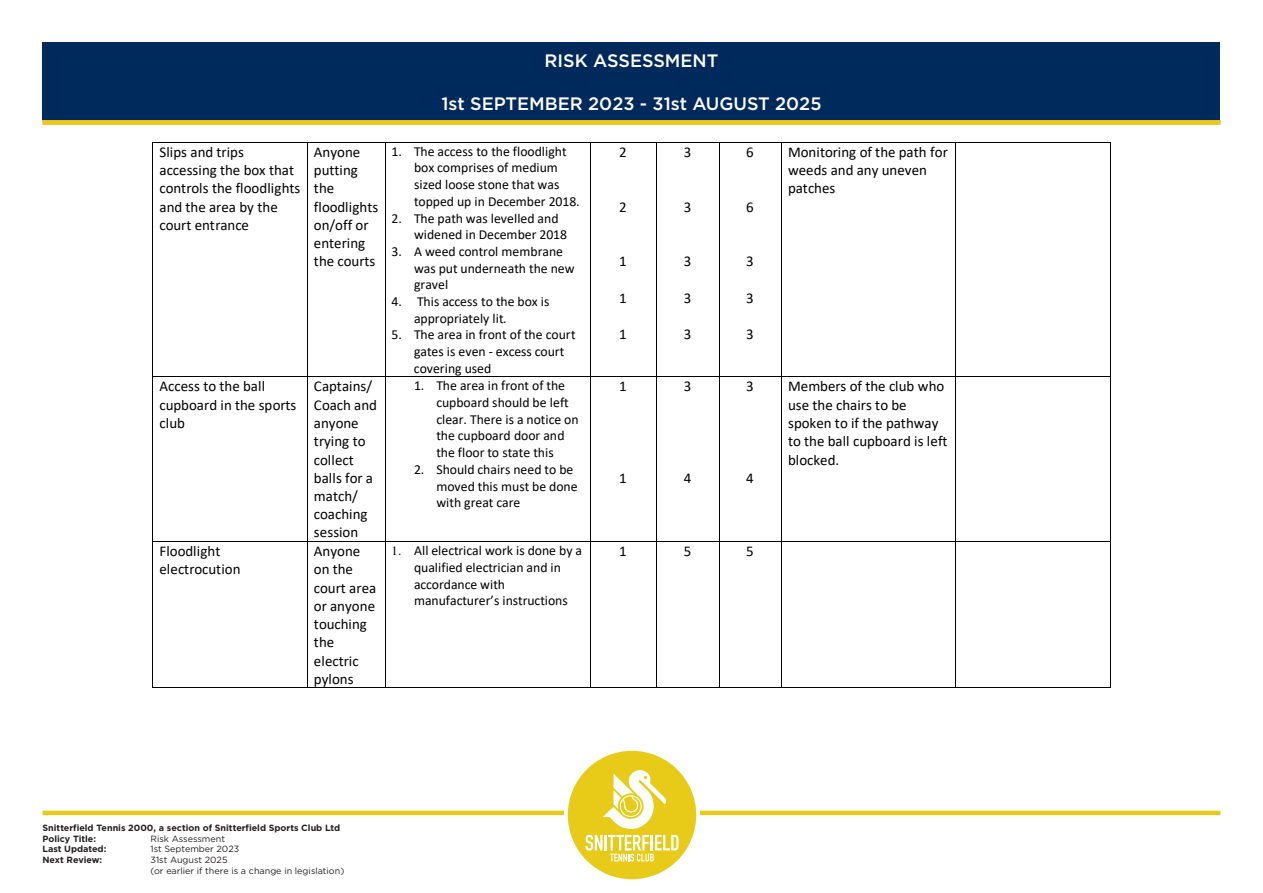
<style>
.page{position:relative;width:1263px;height:893px;background:#fff}
.page>*{position:absolute;margin:0;border:0;box-sizing:border-box;transform-origin:0 0}
.t1{font:500 18px "Gotham";color:#fff}
.t2{font:15px/18.1px "Calibri";letter-spacing:-.005em;color:#000}
.t3{font:13.8px/16.6px "Calibri";color:#000}
.t4{font:700 9px/10.8px "Gotham";color:#231f20}
.t5{font:9px/10.8px "Gotham";color:#231f20}
.s1{font-family:"Times";font-size:12.6px}
</style>
<div class="page">
<div style="left:43px;top:43px;width:1177px;height:77px;background:#00295c"></div>
<hr style="left:43px;top:811px;width:1177px;height:4px;background:#e8cb19">
<svg style="left:564px;top:747px;width:136px;height:136px"></svg>
<div style="left:568px;top:751px;width:128px;height:128px;background:#e8cb19;border-radius:50%"></div>
<svg style="left:585px;top:768px;width:93px;height:93px"></svg>
<div style="left:43px;top:120px;width:1177px;height:5px;background:#e8cb19"></div>
<hr style="left:153px;top:142px;width:154px;height:1px;background:#000">
<hr style="left:308px;top:142px;width:77px;height:1px;background:#000">
<hr style="left:385px;top:142px;width:205px;height:1px;background:#000">
<hr style="left:590px;top:142px;width:66px;height:1px;background:#000">
<hr style="left:657px;top:142px;width:62px;height:1px;background:#000">
<hr style="left:719px;top:142px;width:62px;height:1px;background:#000">
<hr style="left:781px;top:142px;width:175px;height:1px;background:#000">
<hr style="left:956px;top:142px;width:154px;height:1px;background:#000">
<hr style="left:152px;top:143px;width:1px;height:233px;background:#000">
<hr style="left:307px;top:143px;width:1px;height:233px;background:#000">
<hr style="left:385px;top:143px;width:1px;height:233px;background:#000">
<hr style="left:590px;top:143px;width:1px;height:233px;background:#000">
<hr style="left:656px;top:143px;width:1px;height:233px;background:#000">
<hr style="left:719px;top:143px;width:1px;height:233px;background:#000">
<hr style="left:781px;top:143px;width:1px;height:233px;background:#000">
<hr style="left:956px;top:143px;width:1px;height:233px;background:#000">
<hr style="left:1110px;top:143px;width:1px;height:233px;background:#000">
<hr style="left:153px;top:376px;width:154px;height:1px;background:#000">
<hr style="left:308px;top:376px;width:77px;height:1px;background:#000">
<hr style="left:385px;top:376px;width:205px;height:1px;background:#000">
<hr style="left:590px;top:376px;width:66px;height:1px;background:#000">
<hr style="left:657px;top:376px;width:62px;height:1px;background:#000">
<hr style="left:719px;top:376px;width:62px;height:1px;background:#000">
<hr style="left:781px;top:376px;width:175px;height:1px;background:#000">
<hr style="left:956px;top:376px;width:154px;height:1px;background:#000">
<hr style="left:152px;top:377px;width:1px;height:164px;background:#000">
<hr style="left:307px;top:377px;width:1px;height:164px;background:#000">
<hr style="left:385px;top:377px;width:1px;height:164px;background:#000">
<hr style="left:590px;top:377px;width:1px;height:164px;background:#000">
<hr style="left:656px;top:377px;width:1px;height:164px;background:#000">
<hr style="left:719px;top:377px;width:1px;height:164px;background:#000">
<hr style="left:781px;top:377px;width:1px;height:164px;background:#000">
<hr style="left:956px;top:377px;width:1px;height:164px;background:#000">
<hr style="left:1110px;top:377px;width:1px;height:164px;background:#000">
<hr style="left:153px;top:541px;width:154px;height:1px;background:#000">
<hr style="left:308px;top:541px;width:77px;height:1px;background:#000">
<hr style="left:385px;top:541px;width:205px;height:1px;background:#000">
<hr style="left:590px;top:541px;width:66px;height:1px;background:#000">
<hr style="left:657px;top:541px;width:62px;height:1px;background:#000">
<hr style="left:719px;top:541px;width:62px;height:1px;background:#000">
<hr style="left:781px;top:541px;width:175px;height:1px;background:#000">
<hr style="left:956px;top:541px;width:154px;height:1px;background:#000">
<hr style="left:152px;top:542px;width:1px;height:146px;background:#000">
<hr style="left:153px;top:688px;width:154px;height:1px;background:#000">
<hr style="left:307px;top:542px;width:1px;height:146px;background:#000">
<hr style="left:308px;top:688px;width:77px;height:1px;background:#000">
<hr style="left:385px;top:542px;width:1px;height:146px;background:#000">
<hr style="left:385px;top:688px;width:205px;height:1px;background:#000">
<hr style="left:590px;top:542px;width:1px;height:146px;background:#000">
<hr style="left:590px;top:688px;width:66px;height:1px;background:#000">
<hr style="left:656px;top:542px;width:1px;height:146px;background:#000">
<hr style="left:657px;top:688px;width:62px;height:1px;background:#000">
<hr style="left:719px;top:542px;width:1px;height:146px;background:#000">
<hr style="left:719px;top:688px;width:62px;height:1px;background:#000">
<hr style="left:781px;top:542px;width:1px;height:146px;background:#000">
<hr style="left:781px;top:688px;width:175px;height:1px;background:#000">
<hr style="left:956px;top:542px;width:1px;height:146px;background:#000">
<hr style="left:956px;top:688px;width:154px;height:1px;background:#000">
<hr style="left:1110px;top:542px;width:1px;height:146px;background:#000">
<h1 class="t1" style="left:544px;top:50px;width:176px">RISK ASSESSMENT</h1>
<h1 class="t1" style="left:441px;top:94px;width:382px">1st SEPTEMBER 2023 - 31st AUGUST 2025</h1>
<h1 class="t1" style="left:459px;top:94px;width:346px">SEPTEMBER 2018 - SEPTEMBER 2020</h1>
<h1 class="t1" style="left:599px;top:94px;width:208px">20 - SEPTEMBER 2022</h1>
<p class="t2" style="left:159px;top:142px;width:142px">Slips and trips accessing the box that controls the floodlights and the area by the court entrance</p>
<p class="t2" style="left:314px;top:142px;width:66px">Anyone putting the floodlights on/off or entering the courts</p>
<p class="t3" style="left:414px;top:142px;width:167px;text-indent:-22px">1. The access to the floodlight box comprises of medium sized loose stone that was topped up in December 2018.</p>
<p class="t3" style="left:414px;top:209px;width:155px;text-indent:-22px">2. The path was levelled and widened in December 2018</p>
<p class="t3" style="left:414px;top:243px;width:162px;text-indent:-22px">3. A weed control membrane was put underneath the new gravel</p>
<p class="t3" style="left:414px;top:293px;width:137px;text-indent:-22px">4. This access to the box is appropriately lit.</p>
<p class="t3" style="left:414px;top:326px;width:163px;text-indent:-22px">5. The area in front of the court gates is even - excess court covering used</p>
<p class="t2" style="left:159px;top:377px;width:138px">Access to the ball cupboard in the sports club</p>
<p class="t2" style="left:314px;top:377px;width:65px">Captains/<br>Coach and anyone trying to collect balls for a match/ coaching session</p>
<p class="t3" style="left:436px;top:377px;width:144px;text-indent:-22px">1. The area in front of the cupboard should be left clear. There is a notice on the cupboard door and the floor to state this</p>
<p class="t3" style="left:436px;top:460px;width:143px;text-indent:-22px">2. Should chairs need to be moved this must be done with great care</p>
<p class="t2" style="left:619px;top:142px;width:9px">2</p>
<p class="t2" style="left:619px;top:197px;width:9px">2</p>
<p class="t2" style="left:619px;top:252px;width:9px">1</p>
<p class="t2" style="left:619px;top:288px;width:9px">1</p>
<p class="t2" style="left:619px;top:325px;width:9px">1</p>
<p class="t2" style="left:619px;top:377px;width:9px">1</p>
<p class="t2" style="left:619px;top:468px;width:9px">1</p>
<p class="t2" style="left:684px;top:142px;width:9px">3</p>
<p class="t2" style="left:746px;top:142px;width:9px">6</p>
<p class="t2" style="left:684px;top:197px;width:9px">3</p>
<p class="t2" style="left:746px;top:197px;width:9px">6</p>
<p class="t2" style="left:684px;top:252px;width:9px">3</p>
<p class="t2" style="left:684px;top:288px;width:9px">3</p>
<p class="t2" style="left:684px;top:325px;width:9px">3</p>
<p class="t2" style="left:746px;top:252px;width:9px">3</p>
<p class="t2" style="left:746px;top:288px;width:9px">3</p>
<p class="t2" style="left:746px;top:325px;width:9px">3</p>
<p class="t2" style="left:684px;top:377px;width:9px">3</p>
<p class="t2" style="left:746px;top:377px;width:9px">3</p>
<p class="t2" style="left:684px;top:468px;width:9px">4</p>
<p class="t2" style="left:746px;top:468px;width:9px">4</p>
<p class="t2" style="left:159px;top:542px;width:83px">Floodlight electrocution</p>
<p class="t2" style="left:314px;top:542px;width:64px">Anyone on the court area or anyone touching the electric pylons</p>
<p class="t3" style="left:414px;top:542px;width:170px;text-indent:-22px"><span class="s1">1.</span> All electrical work is done by a qualified electrician and in accordance with manufacturer’s instructions</p>
<p class="t2" style="left:619px;top:542px;width:9px">1</p>
<p class="t2" style="left:684px;top:542px;width:9px">5</p>
<p class="t2" style="left:746px;top:542px;width:9px">5</p>
<p class="t2" style="left:788px;top:142px;width:161px">Monitoring of the path for weeds and any uneven patches</p>
<p class="t2" style="left:788px;top:377px;width:161px">Members of the club who use the chairs to be spoken to if the pathway to the ball cupboard is left blocked.</p>
<p class="t4" style="left:43px;top:822px;width:299px">Snitterfield Tennis 2000, a section of Snitterfield Sports Club Ltd<br>Policy Title:</p>
<p class="t5" style="left:151px;top:833px;width:76px">Risk Assessment</p>
<p class="t4" style="left:43px;top:843px;width:65px">Last Updated:</p>
<p class="t5" style="left:151px;top:844px;width:90px">1st September 2023</p>
<p class="t4" style="left:43px;top:854px;width:61px">Next Review:</p>
<p class="t5" style="left:151px;top:854px;width:195px">31st August 2025<br>(or earlier if there is a change in legislation)</p>
</div>
